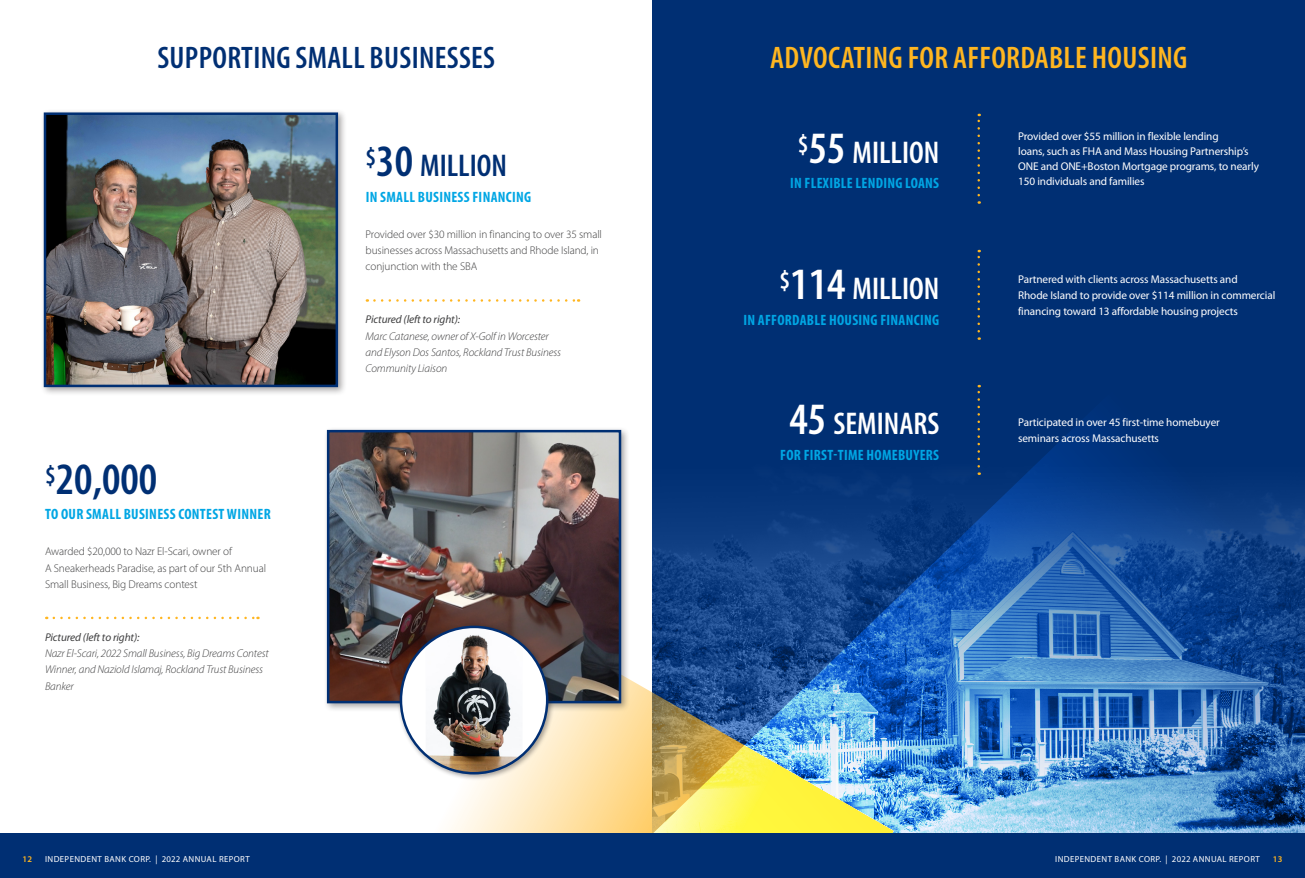
<style>
.page{position:relative;width:1305px;height:878px;background:#fff}
.page>*{position:absolute;margin:0;border:0;box-sizing:border-box;transform-origin:0 0}
.Pull_Quotes_-_blue{font:600 condensed 45px "Myriad Pro";color:#002f73}
.Pull_Quotes_-_blue-2{font:600 condensed 45px "Myriad Pro";color:#fff}
.Pull_Quotes_-_blue-3{font:600 condensed 31.5px "Myriad Pro";color:#fff}
.Pull_Quotes_-_blue-4{font:600 condensed 31.5px "Myriad Pro";color:#002f73}
.Comm_Report_Titles{font:600 condensed 31.25px "Myriad Pro";letter-spacing:.01em;color:#ffb620}
.Comm_Report_Titles-2{font:600 condensed 31.25px "Myriad Pro";letter-spacing:.01em;color:#002f73}
.Pull_Quotes_-_blue-5{font:700 condensed 15px "Myriad Pro";letter-spacing:.02em;color:#00a6e4}
.White_Body_Text_-_Co{font:11.25px/15px "Myriad Pro";letter-spacing:-.01em;color:#fff}
.Body_Copy{font:italic 300 11.25px/16.2px "Myriad Pro";letter-spacing:-.01em;color:#3e3e3f}
.Body_Copy-2{font:300 11.25px/16.2px "Myriad Pro";letter-spacing:-.01em;color:#3e3e3f}
.t1{font:8.75px "Myriad Pro";letter-spacing:.045em;color:#fff}
.t2{font:600 8.75px "Myriad Pro";color:#ffb620}
.s1{font-size:45px}
.s2{font-style:inherit}
.s3{font-weight:400}
</style>
<div class="page">
<div style="left:652px;top:0;width:653px;height:878px;background:#002f73"></div>
<svg style="left:449px;top:712px;width:160px;height:121px;background:#ffeac2"></svg>
<svg style="left:609px;top:391px;width:696px;height:442px"></svg>
<div style="left:40px;top:109px;width:307px;height:287px;background:#231f20;opacity:.4"></div>
<img style="left:47px;top:115px;width:288px;height:269px">
<div style="left:44px;top:112px;width:294px;height:275px;border:2px solid #002f73"></div>
<svg style="left:374px;top:299px;width:205px;height:3px"></svg>
<svg style="left:54px;top:616px;width:205px;height:3px"></svg>
<div style="left:0;top:833px;width:1305px;height:45px;background:#002f73"></div>
<svg style="left:978px;top:114px;width:2px;height:81px"></svg>
<svg style="left:978px;top:250px;width:2px;height:81px"></svg>
<svg style="left:978px;top:385px;width:2px;height:81px"></svg>
<div style="left:323px;top:426px;width:308px;height:286px;background:#231f20;opacity:.4"></div>
<img style="left:330px;top:433px;width:288px;height:267px">
<div style="left:327px;top:430px;width:294px;height:273px;border:2px solid #002f73"></div>
<div style="left:397px;top:623px;width:158px;height:158px;background:#231f20;opacity:.4"></div>
<div style="left:401px;top:627px;width:146px;height:146px;background:#fff;border-radius:50%"></div>
<img style="left:426px;top:627px;width:97px;height:146px">
<p class="Comm_Report_Titles-2" style="left:157px;top:39px;width:339px">SUPPORTING SMALL BUSINESSES</p>
<p class="Pull_Quotes_-_blue-4" style="left:366px;top:146px;width:143px"><sup>$</sup><span class="s1">30</span> MILLION</p>
<p class="Pull_Quotes_-_blue-5" style="left:366px;top:187px;width:167px">IN SMALL BUSINESS FINANCING</p>
<p class="Body_Copy-2" style="left:366px;top:226px;width:238px">Provided over $30 million in financing to over 35 small businesses across Massachusetts and Rhode Island, in conjunction with the SBA</p>
<p class="Pull_Quotes_-_blue" style="left:45px;top:451px;width:114px"><sup>$</sup><span class="s2">20</span>,000</p>
<p class="Pull_Quotes_-_blue-5" style="left:45px;top:505px;width:227px">TO OUR SMALL BUSINESS CONTEST WINNER</p>
<p class="Body_Copy-2" style="left:45px;top:543px;width:223px">Awarded $20,000 to Nazr El-Scari, owner of<br>A Sneakerheads Paradise, as part of our 5th Annual<br>Small Business, Big Dreams contest</p>
<p class="Body_Copy" style="left:45px;top:628px;width:225px"><span class="s3">Pictured (left to right):<br></span>Nazr El-Scari, 2022 Small Business, Big Dreams Contest Winner, and Naziold Islamaj, Rockland Trust Business Banker</p>
<p class="Body_Copy" style="left:366px;top:311px;width:197px"><span class="s3">Pictured (left to right):<br></span>Marc Catanese, owner of X-Golf in Worcester and Elyson Dos Santos, Rockland Trust Business Community Liaison</p>
<p class="Comm_Report_Titles" style="left:770px;top:39px;width:419px">ADVOCATING FOR AFFORDABLE HOUSING</p>
<p class="Pull_Quotes_-_blue-3" style="left:798px;top:133px;width:143px"><sup>$</sup><span class="s1">55</span> MILLION</p>
<p class="Pull_Quotes_-_blue-5" style="left:790px;top:174px;width:151px">IN FLEXIBLE LENDING LOANS</p>
<p class="Pull_Quotes_-_blue-3" style="left:780px;top:269px;width:161px"><sup>$</sup><span class="s1">114</span> MILLION</p>
<p class="Pull_Quotes_-_blue-5" style="left:743px;top:310px;width:197px">IN AFFORDABLE HOUSING FINANCING</p>
<p class="Pull_Quotes_-_blue-2" style="left:790px;top:391px;width:38px">45</p>
<p class="Pull_Quotes_-_blue-3" style="left:833px;top:404px;width:107px">SEMINARS</p>
<p class="Pull_Quotes_-_blue-5" style="left:780px;top:445px;width:160px">FOR FIRST-TIME HOMEBUYERS</p>
<p class="White_Body_Text_-_Co" style="left:1018px;top:129px;width:242px">Provided over $55 million in flexible lending<br>loans, such as FHA and Mass Housing Partnership’s ONE and ONE+Boston Mortgage programs, to nearly 150 individuals and families</p>
<p class="White_Body_Text_-_Co" style="left:1018px;top:271px;width:259px;line-height:16.2px">Partnered with clients across Massachusetts and<br>Rhode Island to provide over $114 million in commercial financing toward 13 affordable housing projects</p>
<p class="White_Body_Text_-_Co" style="left:1018px;top:414px;width:203px">Participated in over 45 first-time homebuyer</p>
<p class="White_Body_Text_-_Co" style="left:1018px;top:431px;width:142px">seminars across Massachusetts</p>
<p class="t2" style="left:22px;top:853px;width:11px">12</p>
<p class="t1" style="left:45px;top:853px;width:206px">INDEPENDENT BANK CORP. | 2022 ANNUAL REPORT</p>
<p class="t1" style="left:1055px;top:853px;width:206px">INDEPENDENT BANK CORP. | 2022 ANNUAL REPORT</p>
<p class="t2" style="left:1273px;top:853px;width:11px">13</p>
</div>
